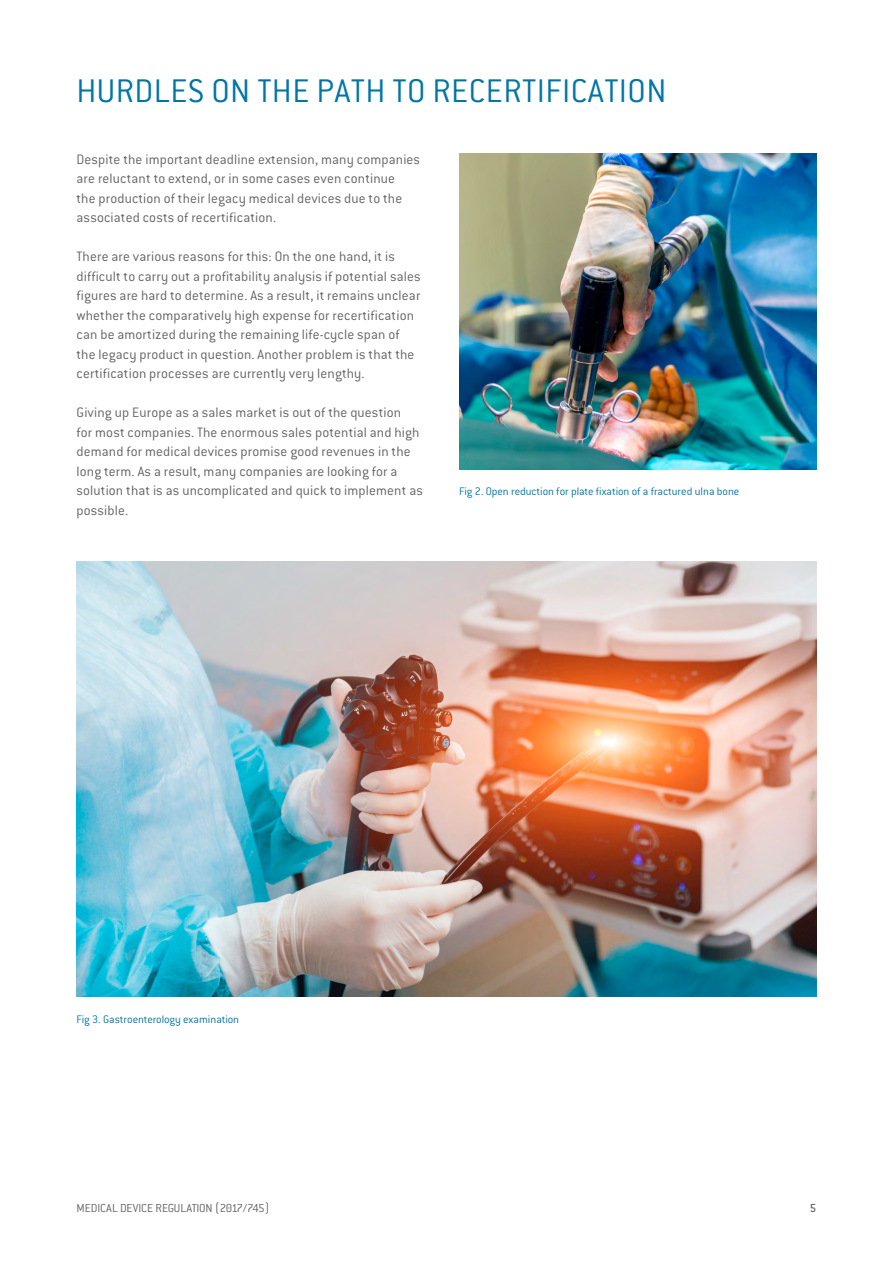
<style>
.page{position:relative;width:893px;height:1263px;background:#fff}
.page>*{position:absolute;margin:0;border:0;box-sizing:border-box;transform-origin:0 0}
.t1{font:300 36px "ITC Conduitfor ODU";letter-spacing:.01em;color:#0076a7}
.t2{font:300 15px/19.5px "ITC Conduitfor ODU";letter-spacing:.01em;color:#646363}
.t3{font:300 12.75px "ITC Conduitfor ODU";letter-spacing:-.01em;color:#646363}
.t4{font:500 12.75px "ITC Conduitfor ODU";color:#646363}
.t5{font:300 12px "ITC Conduitfor ODU";letter-spacing:-.005em;color:#0076a7}
</style>
<div class="page">
<img style="left:77px;top:561px;width:739px;height:436px">
<img style="left:459px;top:153px;width:357px;height:317px">
<h1 class="t1" style="left:77px;top:71px;width:591px">HURDLES ON THE PATH TO RECERTIFICATION</h1>
<p class="t2" style="left:77px;top:149px;width:345px">Despite the important deadline extension, many companies are reluctant to extend, or in some cases even continue<br>the production of their legacy medical devices due to the associated costs of recertification.</p>
<p class="t2" style="left:77px;top:247px;width:346px">There are various reasons for this: On the one hand, it is difficult to carry out a profitability analysis if potential sales figures are hard to determine. As a result, it remains unclear whether the comparatively high expense for recertification can be amortized during the remaining life-cycle span of the legacy product in question. Another problem is that the certification processes are currently very lengthy.</p>
<p class="t2" style="left:77px;top:403px;width:348px">Giving up Europe as a sales market is out of the question<br>for most companies. The enormous sales potential and high demand for medical devices promise good revenues in the long term. As a result, many companies are looking for a solution that is as uncomplicated and quick to implement as possible.</p>
<p class="t5" style="left:459px;top:485px;width:281px">Fig 2. Open reduction for plate fixation of a fractured ulna bone</p>
<p class="t5" style="left:77px;top:1012px;width:164px">Fig 3. Gastroenterology examination</p>
<p class="t3" style="left:77px;top:1201px;width:195px">MEDICAL DEVICE REGULATION (2017/745)</p>
<p class="t4" style="left:810px;top:1201px;width:8px">5</p>
</div>
